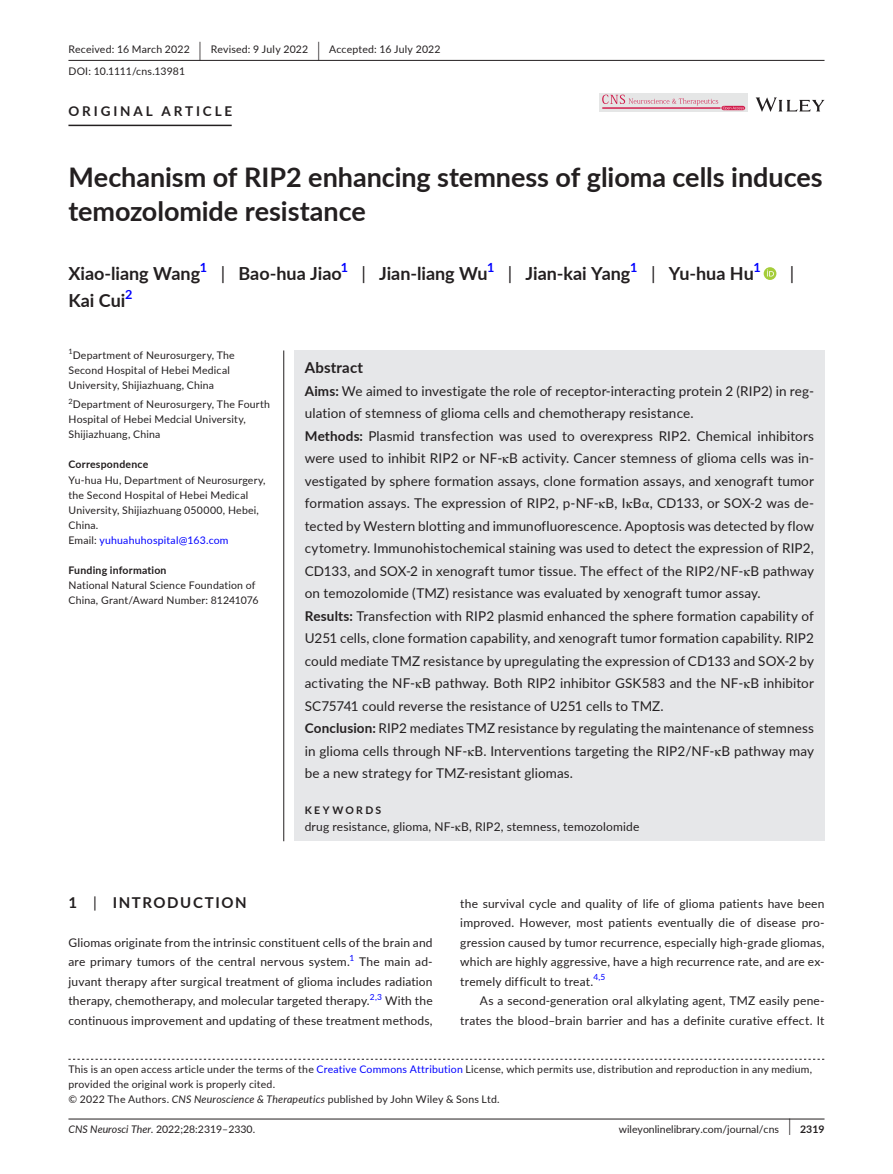
<style>
.page{position:relative;width:893px;height:1174px;background:#fff}
.page>*{position:absolute;margin:0;border:0;box-sizing:border-box;transform-origin:0 0}
.t1{font:700 27px/34.5px "Lato";color:#231f20}
.t2{font:700 18px "Lato";color:#231f20}
.t3{font:18px "Lato";color:#231f20}
.t4{font:700 15px "Lato";letter-spacing:.1em;color:#231f20}
.t5{font:700 15px "Lato";letter-spacing:.015em;color:#231f20}
.t6{font:13.5px/22.5px "Lato";letter-spacing:.01em;color:#231f20}
.t7{font:700 13.5px "Lato";letter-spacing:.215em;color:#231f20}
.t8{font:700 12.6px "Lato";color:#00f}
.t9{font:12px/19.5px "Lato";letter-spacing:.015em;color:#231f20;text-align:justify}
.t10{font:10.5px/15px "Lato";letter-spacing:.02em;color:#231f20}
.t11{font:10.5px "Lato";color:#231f20}
.t12{font:700 10.5px "Lato";letter-spacing:.02em;color:#231f20}
.t13{font:700 10.5px "Lato";letter-spacing:.22em;color:#231f20}
.t14{font:8.4px "Lato";color:#00f}
.t15{font:7.35px "Lato";color:#231f20}
.s1{font-size:19.65px}
.s2{font-weight:400}
.s3{color:#00f}
.s4{font-weight:700}
.s5{font-family:"STIX"}
.s6{font-style:italic}
.s7{font-size:17.4px}
</style>
<div class="page">
<hr style="left:68px;top:1118px;width:756px;height:1px;background:#231f20">
<svg style="left:756px;top:97px;width:68px;height:15px"></svg>
<div style="left:599px;top:93px;width:149px;height:19px;background:#e5e6e6"></div>
<hr style="left:721px;top:106px;width:24px;height:4px;background:#d11c4b;border-radius:2px">
<svg style="left:602px;top:95px;width:142px;height:15px"></svg>
<hr style="left:68px;top:60px;width:756px;height:1px;background:#231f20">
<hr style="left:68px;top:125px;width:164px;height:1px;background:#231f20">
<svg style="left:764px;top:267px;width:12px;height:13px"></svg>
<svg style="left:767px;top:269px;width:7px;height:7px"></svg>
<svg style="left:68px;top:1058px;width:756px;height:1px"></svg>
<div style="left:294px;top:350px;width:530px;height:491px;background:#e6e7e9"></div>
<hr style="left:283px;top:350px;width:1px;height:491px;background:#231f20">
<p class="t10" style="left:68px;top:38px;width:374px;line-height:21.8px">Received: 16 March 2022 <span class="s1">|</span> Revised: 9 July 2022 <span class="s1">|</span> Accepted: 16 July 2022<br>DOI: 10.1111/cns.13981</p>
<p class="t7" style="left:68px;top:101px;width:165px">ORIGINAL ARTICLE</p>
<h1 class="t1" style="left:68px;top:159px;width:756px">Mechanism of RIP2 enhancing stemness of glioma cells induces temozolomide resistance</h1>
<h2 class="t2" style="left:68px;top:260px;width:133px">Xiao-liang Wang</h2>
<p class="t8" style="left:200px;top:258px;width:9px">1</p>
<h2 class="t2" style="left:221px;top:260px;width:123px"><span class="s2">|</span> Bao-hua Jiao</h2>
<p class="t8" style="left:341px;top:258px;width:9px">1</p>
<h2 class="t2" style="left:362px;top:260px;width:128px"><span class="s2">|</span> Jian-liang Wu</h2>
<p class="t8" style="left:487px;top:258px;width:9px">1</p>
<h2 class="t2" style="left:508px;top:260px;width:124px"><span class="s2">|</span> Jian-kai Yang</h2>
<p class="t8" style="left:630px;top:258px;width:9px">1</p>
<h2 class="t2" style="left:651px;top:260px;width:104px"><span class="s2">|</span> Yu-hua Hu</h2>
<p class="t8" style="left:753px;top:258px;width:9px">1</p>
<h2 class="t3" style="left:790px;top:260px;width:6px">|</h2>
<h2 class="t2" style="left:68px;top:287px;width:59px">Kai Cui</h2>
<p class="t8" style="left:125px;top:285px;width:9px">2</p>
<p class="t15" style="left:68px;top:346px;width:6px">1</p>
<p class="t10" style="left:68px;top:347px;width:168px;text-indent:4px">Department of Neurosurgery, The<br>Second Hospital of Hebei Medical<br>University, Shijiazhuang, China</p>
<p class="t15" style="left:68px;top:396px;width:6px">2</p>
<p class="t10" style="left:68px;top:397px;width:203px;text-indent:4px">Department of Neurosurgery, The Fourth<br>Hospital of Hebei Medcial University,<br>Shijiazhuang, China</p>
<p class="t12" style="left:68px;top:457px;width:81px">Correspondence</p>
<p class="t10" style="left:68px;top:472px;width:199px">Yu-hua Hu, Department of Neurosurgery, the Second Hospital of Hebei Medical<br>University, Shijiazhuang 050000, Hebei,<br>China.<br>Email: <span class="s3">yuhuahuhospital@163.com</span></p>
<p class="t12" style="left:68px;top:562px;width:100px">Funding information</p>
<p class="t10" style="left:68px;top:577px;width:192px">National Natural Science Foundation of<br>China, Grant/Award Number: 81241076</p>
<p class="t5" style="left:305px;top:356px;width:60px">Abstract</p>
<p class="t6" style="left:305px;top:379px;width:511px"><span class="s4">Aims:</span> We aimed to investigate the role of receptor-interacting protein 2 (RIP2) in reg&shy;ulation of stemness of glioma cells and chemotherapy resistance.<br><span class="s4">Methods:</span> Plasmid transfection was used to overexpress RIP2. Chemical inhibitors were used to inhibit RIP2 or NF-<span class="s5">κ</span>B activity. Cancer stemness of glioma cells was in&shy;vestigated by sphere formation assays, clone formation assays, and xenograft tumor formation assays. The expression of RIP2, p-NF-<span class="s5">κ</span>B, I<span class="s5">κ</span>B<span class="s5">α</span>, CD133, or SOX-2 was de&shy;tected by Western blotting and immunofluorescence. Apoptosis was detected by flow cytometry. Immunohistochemical staining was used to detect the expression of RIP2, CD133, and SOX-2 in xenograft tumor tissue. The effect of the RIP2/NF-<span class="s5">κ</span>B pathway on temozolomide (TMZ) resistance was evaluated by xenograft tumor assay.<br><span class="s4">Results:</span> Transfection with RIP2 plasmid enhanced the sphere formation capability of U251 cells, clone formation capability, and xenograft tumor formation capability. RIP2 could mediate TMZ resistance by upregulating the expression of CD133 and SOX-2 by activating the NF-<span class="s5">κ</span>B pathway. Both RIP2 inhibitor GSK583 and the NF-<span class="s5">κ</span>B inhibitor SC75741 could reverse the resistance of U251 cells to TMZ.<br><span class="s4">Conclusion:</span> RIP2 mediates TMZ resistance by regulating the maintenance of stemness in glioma cells through NF-<span class="s5">κ</span>B. Interventions targeting the RIP2/NF-<span class="s5">κ</span>B pathway may be a new strategy for TMZ-resistant gliomas.</p>
<p class="t13" style="left:305px;top:802px;width:78px">KEYWORDS</p>
<p class="t9" style="left:305px;top:816px;width:336px">drug resistance, glioma, NF-<span class="s5">κ</span>B, RIP2, stemness, temozolomide</p>
<p class="t4" style="left:68px;top:891px;width:180px">1 <span class="s2">|</span> INTRODUCTION</p>
<p class="t9" style="left:68px;top:932px;width:366px">Gliomas originate from the intrinsic constituent cells of the brain and are primary tumors of the central nervous system.</p>
<p class="t14" style="left:350px;top:952px;width:6px">1</p>
<p class="t9" style="left:68px;top:951px;width:366px;text-indent:291px">The main ad&shy;juvant therapy after surgical treatment of glioma includes radiation therapy, chemotherapy, and molecular targeted therapy.<sup>2,3</sup> With the continuous improvement and updating of these treatment methods,</p>
<p class="t9" style="left:460px;top:893px;width:366px">the survival cycle and quality of life of glioma patients have been improved. However, most patients eventually die of disease pro&shy;gression caused by tumor recurrence, especially high-grade gliomas, which are highly aggressive, have a high recurrence rate, and are ex&shy;tremely difficult to treat.<sup>4,5</sup></p>
<p class="t9" style="left:460px;top:990px;width:366px;text-align:right">As a second-generation oral alkylating agent, TMZ easily pene&shy;trates the blood–brain barrier and has a definite curative effect. It</p>
<p class="t10" style="left:68px;top:1061px;width:745px">This is an open access article under the terms of the <span class="s3">Creative Commons Attribution</span> License, which permits use, distribution and reproduction in any medium, provided the original work is properly cited.<br>© 2022 The Authors. <span class="s6">CNS Neuroscience &amp; Therapeutics</span> published by John Wiley &amp; Sons Ltd.</p>
<p class="t11" style="left:68px;top:1121px;width:188px"><span class="s6">CNS Neurosci Ther.</span> 2022;28:2319–2330.</p>
<p class="t11" style="left:619px;top:1121px;width:207px">wileyonlinelibrary.com/journal/cns <span class="s7">|</span> <span class="s4">2319</span></p>
</div>
